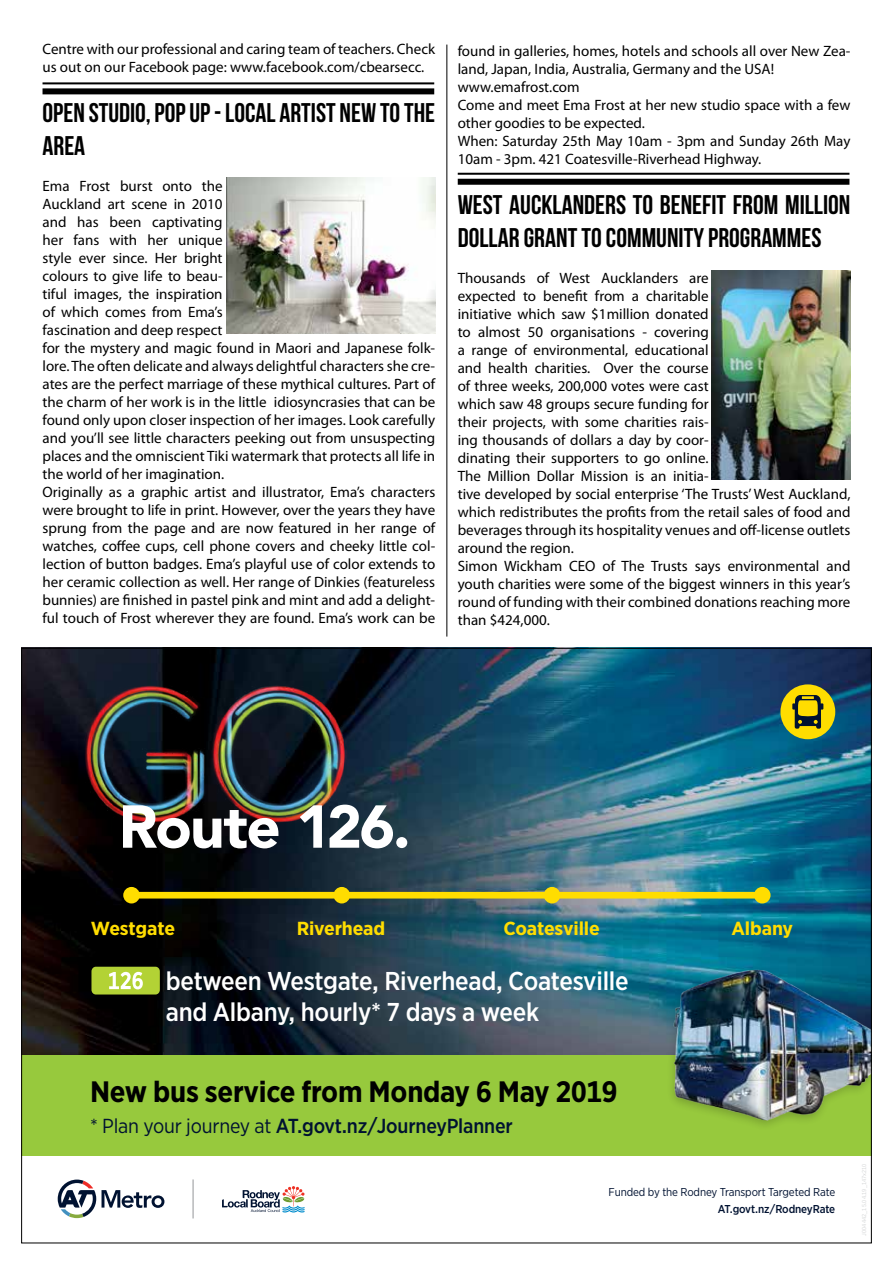
<style>
.page{position:relative;width:893px;height:1263px;background:#fff}
.page>*{position:absolute;margin:0;border:0;box-sizing:border-box;transform-origin:0 0}
.t1{font:900 59.85px "Avenir";letter-spacing:-.035em;color:#fff}
.t2{font:700 29.55px "Gotham Narrow";letter-spacing:-.01em;color:#000}
.t3{font:27px/32.4px "Bebas Neue";color:#000}
.t4{font:500 25.8px/30.2px "Gotham Narrow";letter-spacing:-.01em;color:#fff}
.t5{font:500 20.25px "Gotham Narrow";letter-spacing:-.01em;color:#001231}
.t6{font:700 18.9px "Gotham Narrow";letter-spacing:-.01em;color:#fd0;scale:1.07 1}
.t7{font:15px/18px "Myriad Pro";color:#000}
.t8{font:11.4px "Gotham Narrow";letter-spacing:-.01em;color:#001231}
.t9{font:500 11.4px "Gotham Narrow";letter-spacing:-.01em;color:#001231}
.t10{font:5.7px "Gotham Narrow";letter-spacing:.035em;color:#d1d3d4}
.s1{font-weight:400}
</style>
<div class="page">
<hr style="left:43px;top:82px;width:391px;height:2px;background:#000">
<div style="left:43px;top:88px;width:391px;height:6px;background:#000"></div>
<hr style="left:446px;top:45px;width:1px;height:591px;background:#000">
<hr style="left:458px;top:173px;width:391px;height:2px;background:#000">
<div style="left:458px;top:179px;width:391px;height:6px;background:#000"></div>
<img style="left:711px;top:271px;width:139px;height:208px">
<img style="left:23px;top:650px;width:847px;height:406px">
<div style="left:21px;top:1056px;width:851px;height:100px;background:#97c93d"></div>
<div style="left:91px;top:967px;width:69px;height:27px;background:#b3d235;border-radius:4px"></div>
<svg style="left:109px;top:972px;width:34px;height:17px"></svg>
<svg style="left:780px;top:684px;width:55px;height:55px"></svg>
<div style="left:783px;top:687px;width:50px;height:50px;background:#fd0;border-radius:50%"></div>
<svg style="left:792px;top:695px;width:31px;height:34px"></svg>
<svg style="left:222px;top:1186px;width:83px;height:26px"></svg>
<svg style="left:58px;top:1179px;width:38px;height:39px"></svg>
<svg style="left:102px;top:1190px;width:62px;height:18px"></svg>
<hr style="left:193px;top:1179px;width:1px;height:39px;background:#939598">
<img style="left:656px;top:949px;width:214px;height:176px">
<div style="left:133px;top:892px;width:625px;height:6px;background:#fd0"></div>
<div style="left:333px;top:887px;width:17px;height:16px;background:#fd0;border-radius:50%"></div>
<div style="left:123px;top:887px;width:17px;height:16px;background:#fd0;border-radius:50%"></div>
<div style="left:544px;top:887px;width:16px;height:16px;background:#fd0;border-radius:50%"></div>
<div style="left:754px;top:887px;width:17px;height:16px;background:#fd0;border-radius:50%"></div>
<img style="left:27px;top:651px;width:381px;height:230px">
<img style="left:227px;top:177px;width:208px;height:157px">
<p class="t7" style="left:43px;top:39px;width:394px">Centre with our professional and caring team of teachers. Check us out on our Facebook page: www.facebook.com/cbearsecc.</p>
<h3 class="t3" style="left:43px;top:96px;width:394px">OPEN STUDIO, POP UP - LOCAL ARTIST NEW TO THE<br>AREA</h3>
<p class="t7" style="left:43px;top:176px;width:394px">Ema Frost burst onto the<br>Auckland art scene in 2010<br>and has been captivating<br>her fans with her unique<br>style ever since. Her bright<br>colours to give life to beau-<br>tiful images, the inspiration<br>of which comes from Ema’s<br>fascination and deep respect<br>for the mystery and magic found in Maori and Japanese folk&shy;lore. The often delicate and always delightful characters she cre&shy;ates are the perfect marriage of these mythical cultures. Part of the charm of her work is in the little idiosyncrasies that can be found only upon closer inspection of her images. Look carefully and you’ll see little characters peeking out from unsuspecting places and the omniscient Tiki watermark that protects all life in the world of her imagination.<br>Originally as a graphic artist and illustrator, Ema’s characters were brought to life in print. However, over the years they have sprung from the page and are now featured in her range of watches, coffee cups, cell phone covers and cheeky little col&shy;lection of button badges. Ema’s playful use of color extends to her ceramic collection as well. Her range of Dinkies (featureless bunnies) are finished in pastel pink and mint and add a delight&shy;ful touch of Frost wherever they are found. Ema’s work can be</p>
<p class="t7" style="left:458px;top:42px;width:394px">found in galleries, homes, hotels and schools all over New Zea&shy;land, Japan, India, Australia, Germany and the USA! www.emafrost.com<br>Come and meet Ema Frost at her new studio space with a few other goodies to be expected.<br>When: Saturday 25th May 10am - 3pm and Sunday 26th May 10am - 3pm. 421 Coatesville-Riverhead Highway.</p>
<h3 class="t3" style="left:458px;top:188px;width:394px">WEST AUCKLANDERS TO BENEFIT FROM MILLION<br>DOLLAR GRANT TO COMMUNITY PROGRAMMES</h3>
<p class="t7" style="left:458px;top:268px;width:394px">Thousands of West Aucklanders are<br>expected to benefit from a charitable<br>initiative which saw $1million donated<br>to almost 50 organisations - covering<br>a range of environmental, educational<br>and health charities. Over the course<br>of three weeks, 200,000 votes were cast<br>which saw 48 groups secure funding for<br>their projects, with some charities rais-<br>ing thousands of dollars a day by coor-<br>dinating their supporters to go online.<br>The Million Dollar Mission is an initia-<br>tive developed by social enterprise ‘The Trusts’ West Auckland, which redistributes the profits from the retail sales of food and beverages through its hospitality venues and off-license outlets around the region.<br>Simon Wickham CEO of The Trusts says environmental and youth charities were some of the biggest winners in this year’s round of funding with their combined donations reaching more than $424,000.</p>
<h1 class="t1" style="left:119px;top:791px;width:293px">Route 126.</h1>
<p class="t6" style="left:91px;top:916px;width:80px">Westgate</p>
<p class="t6" style="left:297px;top:916px;width:84px">Riverhead</p>
<p class="t6" style="left:503px;top:916px;width:91px">Coatesville</p>
<p class="t6" style="left:731px;top:916px;width:59px">Albany</p>
<h3 class="t4" style="left:166px;top:966px;width:465px">between Westgate, Riverhead, Coatesville and Albany, hourly* 7 days a week</h3>
<h2 class="t2" style="left:90px;top:1073px;width:529px">New bus service from Monday 6 May 2019</h2>
<h3 class="t5" style="left:90px;top:1113px;width:424px"><span class="s1">* Plan your journey at</span> AT.govt.nz/JourneyPlanner</h3>
<p class="t8" style="left:609px;top:1185px;width:228px">Funded by the Rodney Transport Targeted Rate</p>
<p class="t9" style="left:718px;top:1202px;width:119px">AT.govt.nz/RodneyRate</p>
<p class="t10" style="left:861px;top:1236px;width:74px;rotate:-90deg">J004442_15.04.19_147x210</p>
</div>
